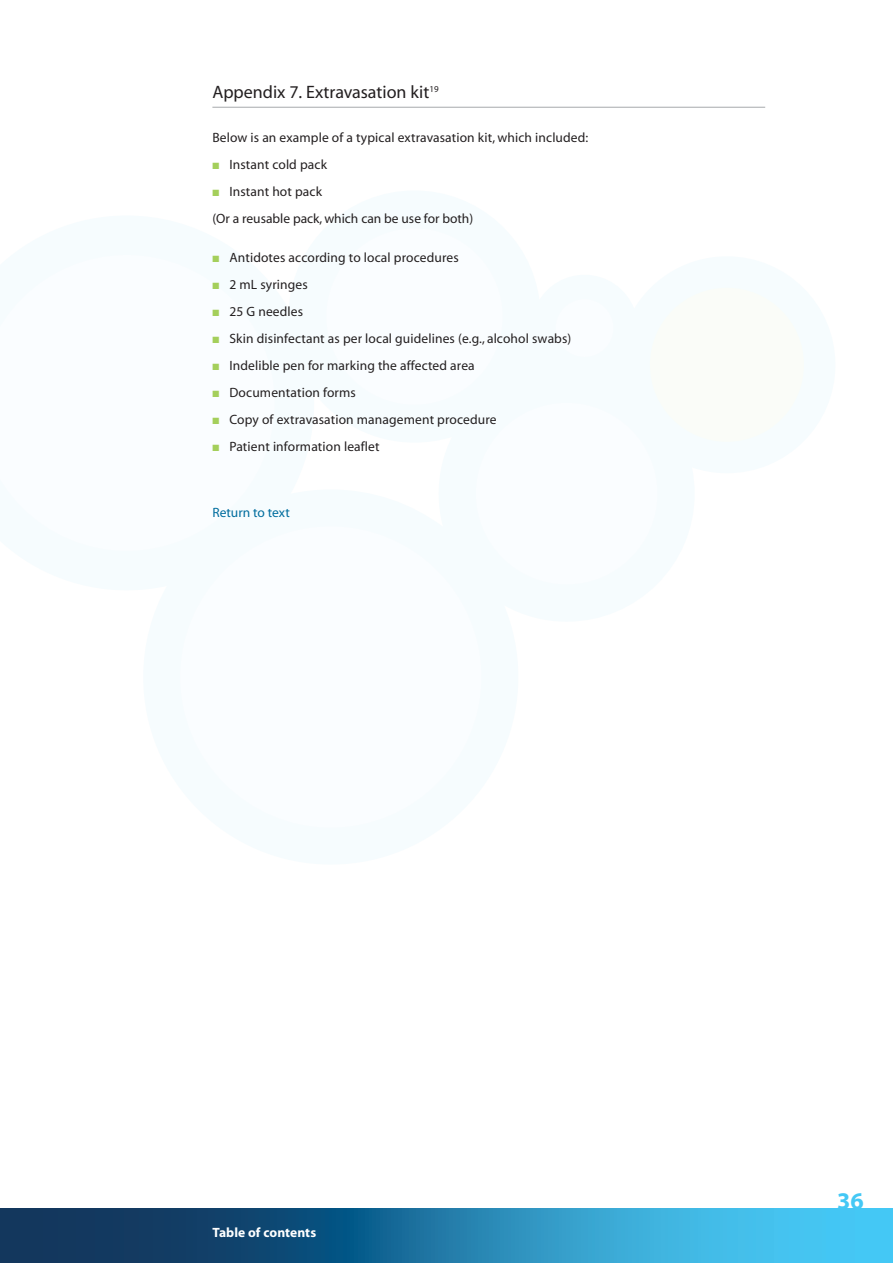
<style>
.page{position:relative;width:893px;height:1263px;background:#fff}
.page>*{position:absolute;margin:0;border:0;box-sizing:border-box;transform-origin:0 0}
.t1{font:700 24px "Myriad";color:#44c8f5}
.t2{font:18px "Myriad";color:#231f20}
.t3{font:13.5px/27px "Myriad";letter-spacing:.01em;color:#231f20}
.t4{font:700 13.5px "Myriad";letter-spacing:.005em;color:#fff}
.t5{font:13.5px "Myriad";color:#006d9e}
.s1{color:#a4cf5b}
</style>
<div class="page">
<svg style="left:0;top:1208px;width:893px;height:55px;background:#267ba7"></svg>
<hr style="left:212px;top:107px;width:553px;height:1px;background:#a7a9ac">
<h2 class="t2" style="left:212px;top:86px;width:228px">Appendix 7. Extravasation kit<sup>19</sup></h2>
<p class="t3" style="left:212px;top:125px;width:377px">Below is an example of a typical extravasation kit, which included:</p>
<p class="t3" style="left:212px;top:152px;width:116px"><span class="s1">■</span> Instant cold pack</p>
<p class="t3" style="left:212px;top:179px;width:262px"><span class="s1">■</span> Instant hot pack<br>(Or a reusable pack, which can be use for both)</p>
<p class="t3" style="left:212px;top:245px;width:248px"><span class="s1">■</span> Antidotes according to local procedures</p>
<p class="t3" style="left:212px;top:272px;width:97px"><span class="s1">■</span> 2 mL syringes</p>
<p class="t3" style="left:212px;top:299px;width:92px"><span class="s1">■</span> 25 G needles</p>
<p class="t3" style="left:212px;top:326px;width:360px"><span class="s1">■</span> Skin disinfectant as per local guidelines (e.g., alcohol swabs)</p>
<p class="t3" style="left:212px;top:353px;width:264px"><span class="s1">■</span> Indelible pen for marking the affected area</p>
<p class="t3" style="left:212px;top:380px;width:145px"><span class="s1">■</span> Documentation forms</p>
<p class="t3" style="left:212px;top:407px;width:286px"><span class="s1">■</span> Copy of extravasation management procedure</p>
<p class="t3" style="left:212px;top:434px;width:169px"><span class="s1">■</span> Patient information leaflet</p>
<p class="t5" style="left:212px;top:507px;width:79px">Return to text</p>
<p class="t4" style="left:212px;top:1227px;width:105px">Table of contents</p>
<h1 class="t1" style="left:837px;top:1191px;width:28px">36</h1>
</div>
